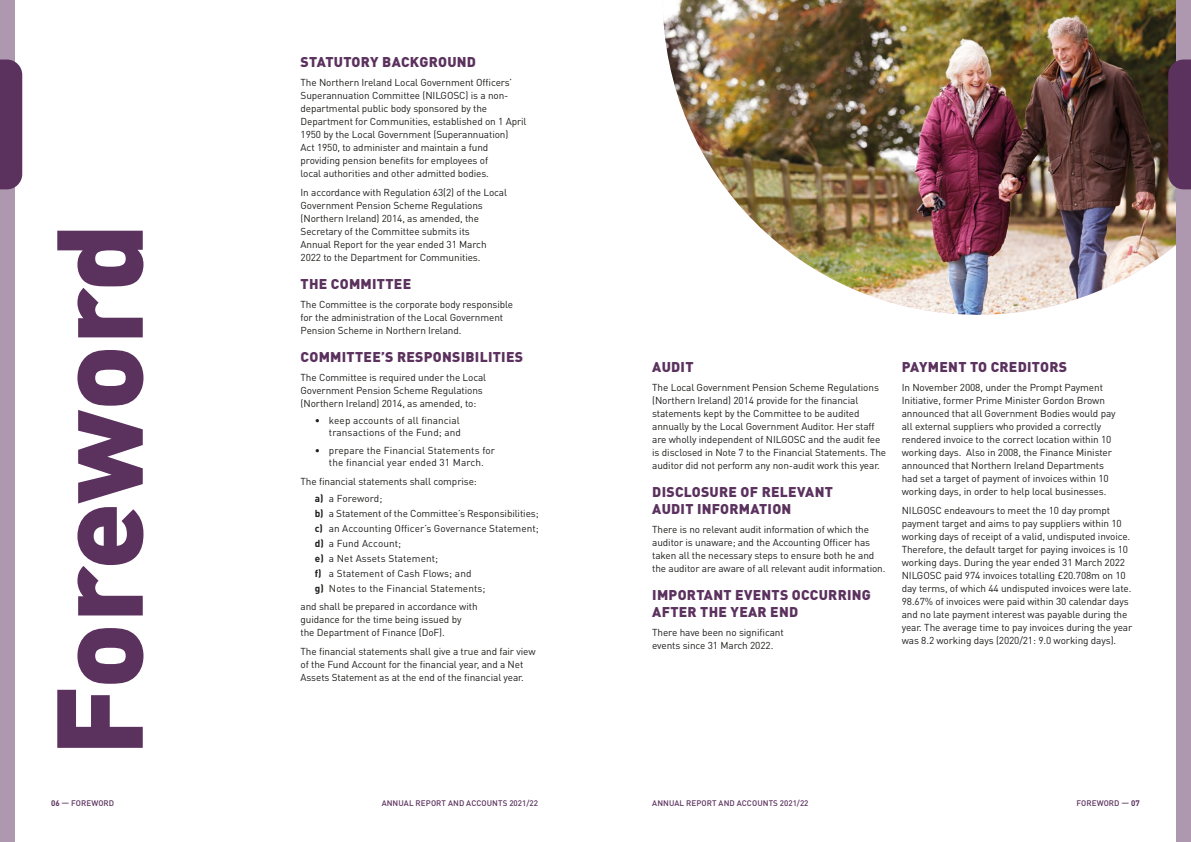
<style>
.page{position:relative;width:1191px;height:842px;background:#fff}
.page>*{position:absolute;margin:0;border:0;box-sizing:border-box;transform-origin:0 0}
.t1{font:900 120px "DIN Pro";letter-spacing:-.01em;color:#5b315e}
.t2{font:900 14px/17px "DIN Pro";letter-spacing:.02em;color:#5b315e}
.Body_Copy{font:10px/13px "DIN Pro";letter-spacing:-.01em;color:#1d1d1b}
.Body_Copy-2{font:10px/12px "DIN Pro";letter-spacing:.01em;color:#1d1d1b;text-align:right}
.t3{font:500 8px "DIN Pro";letter-spacing:.01em;color:#5b315e}
.s1{font-weight:700}
</style>
<div class="page">
<img style="left:663px;top:0;width:513px;height:315px">
<div style="left:1176px;top:0;width:15px;height:842px;background:#ad98af"></div>
<div style="left:0;top:0;width:14px;height:842px;background:#ad98af"></div>
<svg style="left:1168px;top:60px;width:23px;height:129px;background:#5b335d"></svg>
<div style="left:0;top:60px;width:22px;height:129px;background:#5b315e"></div>
<h2 class="t1" style="left:18px;top:756px;width:535px;rotate:-90deg">Foreword</h2>
<h3 class="t2" style="left:301px;top:53px;width:177px">STATUTORY BACKGROUND</h3>
<p class="Body_Copy" style="left:300px;top:76px;width:227px">The Northern Ireland Local Government Officers’ Superannuation Committee (NILGOSC) is a non&shy;departmental public body sponsored by the Department for Communities, established on 1 April 1950 by the Local Government (Superannuation)<br>Act 1950, to administer and maintain a fund providing pension benefits for employees of<br>local authorities and other admitted bodies.</p>
<p class="Body_Copy" style="left:300px;top:185px;width:208px">In accordance with Regulation 63(2) of the Local Government Pension Scheme Regulations (Northern Ireland) 2014, as amended, the Secretary of the Committee submits its<br>Annual Report for the year ended 31 March 2022 to the Department for Communities.</p>
<h3 class="t2" style="left:301px;top:275px;width:112px">THE COMMITTEE</h3>
<p class="Body_Copy" style="left:300px;top:297px;width:214px">The Committee is the corporate body responsible for the administration of the Local Government<br>Pension Scheme in Northern Ireland.</p>
<h3 class="t2" style="left:301px;top:348px;width:224px">COMMITTEE’S RESPONSIBILITIES</h3>
<p class="Body_Copy" style="left:300px;top:370px;width:187px">The Committee is required under the Local<br>Government Pension Scheme Regulations (Northern Ireland) 2014, as amended, to:</p>
<p class="Body_Copy-2" style="left:315px;top:414px;width:148px">• keep accounts of all financial transactions of the Fund; and</p>
<p class="Body_Copy-2" style="left:315px;top:444px;width:182px;text-align:center">• prepare the Financial Statements for the financial year ended 31 March.</p>
<p class="Body_Copy" style="left:300px;top:474px;width:178px">The financial statements shall comprise:</p>
<p class="Body_Copy" style="left:315px;top:492px;width:69px"><span class="s1">a)</span> a Foreword;</p>
<p class="Body_Copy" style="left:315px;top:507px;width:225px"><span class="s1">b)</span> a Statement of the Committee’s Responsibilities;</p>
<p class="Body_Copy-2" style="left:315px;top:522px;width:225px"><span class="s1">c)</span> an Accounting Officer’s Governance Statement;</p>
<p class="Body_Copy-2" style="left:315px;top:537px;width:88px"><span class="s1">d)</span> a Fund Account;</p>
<p class="Body_Copy-2" style="left:315px;top:552px;width:125px"><span class="s1">e)</span> a Net Assets Statement;</p>
<p class="Body_Copy-2" style="left:315px;top:567px;width:158px"><span class="s1">f)</span> a Statement of Cash Flows; and</p>
<p class="Body_Copy-2" style="left:315px;top:581px;width:172px"><span class="s1">g)</span> Notes to the Financial Statements;</p>
<p class="Body_Copy" style="left:300px;top:600px;width:179px">and shall be prepared in accordance with guidance for the time being issued by the Department of Finance (DoF).</p>
<p class="Body_Copy" style="left:300px;top:644px;width:236px">The financial statements shall give a true and fair view of the Fund Account for the financial year, and a Net<br>Assets Statement as at the end of the financial year.</p>
<h3 class="t2" style="left:652px;top:358px;width:43px">AUDIT</h3>
<p class="Body_Copy" style="left:652px;top:380px;width:235px">The Local Government Pension Scheme Regulations (Northern Ireland) 2014 provide for the financial statements kept by the Committee to be audited annually by the Local Government Auditor. Her staff are wholly independent of NILGOSC and the audit fee is disclosed in Note 7 to the Financial Statements. The auditor did not perform any non-audit work this year.</p>
<h3 class="t2" style="left:652px;top:483px;width:182px">DISCLOSURE OF RELEVANT<br>AUDIT INFORMATION</h3>
<p class="Body_Copy" style="left:652px;top:523px;width:235px">There is no relevant audit information of which the auditor is unaware; and the Accounting Officer has taken all the necessary steps to ensure both he and the auditor are aware of all relevant audit information.</p>
<h3 class="t2" style="left:652px;top:586px;width:220px">IMPORTANT EVENTS OCCURRING<br>AFTER THE YEAR END</h3>
<p class="Body_Copy" style="left:652px;top:626px;width:133px">There have been no significant events since 31 March 2022.</p>
<h3 class="t2" style="left:901px;top:358px;width:167px">PAYMENT TO CREDITORS</h3>
<p class="Body_Copy" style="left:901px;top:380px;width:215px">In November 2008, under the Prompt Payment Initiative, former Prime Minister Gordon Brown announced that all Government Bodies would pay all external suppliers who provided a correctly rendered invoice to the correct location within 10 working days. Also in 2008, the Finance Minister announced that Northern Ireland Departments had set a target of payment of invoices within 10 working days, in order to help local businesses.</p>
<p class="Body_Copy" style="left:901px;top:503px;width:232px">NILGOSC endeavours to meet the 10 day prompt payment target and aims to pay suppliers within 10 working days of receipt of a valid, undisputed invoice.<br>Therefore, the default target for paying invoices is 10 working days. During the year ended 31 March 2022<br>NILGOSC paid 974 invoices totalling £20.708m on 10 day terms, of which 44 undisputed invoices were late.<br>98.67% of invoices were paid within 30 calendar days and no late payment interest was payable during the year. The average time to pay invoices during the year was 8.2 working days (2020/21: 9.0 working days).</p>
<p class="t3" style="left:51px;top:798px;width:65px"><span class="s1">06</span> — FOREWORD</p>
<p class="t3" style="left:382px;top:798px;width:158px">ANNUAL REPORT AND ACCOUNTS 2021/22</p>
<p class="t3" style="left:652px;top:798px;width:158px">ANNUAL REPORT AND ACCOUNTS 2021/22</p>
<p class="t3" style="left:1076px;top:798px;width:65px">FOREWORD — <span class="s1">07</span></p>
</div>
